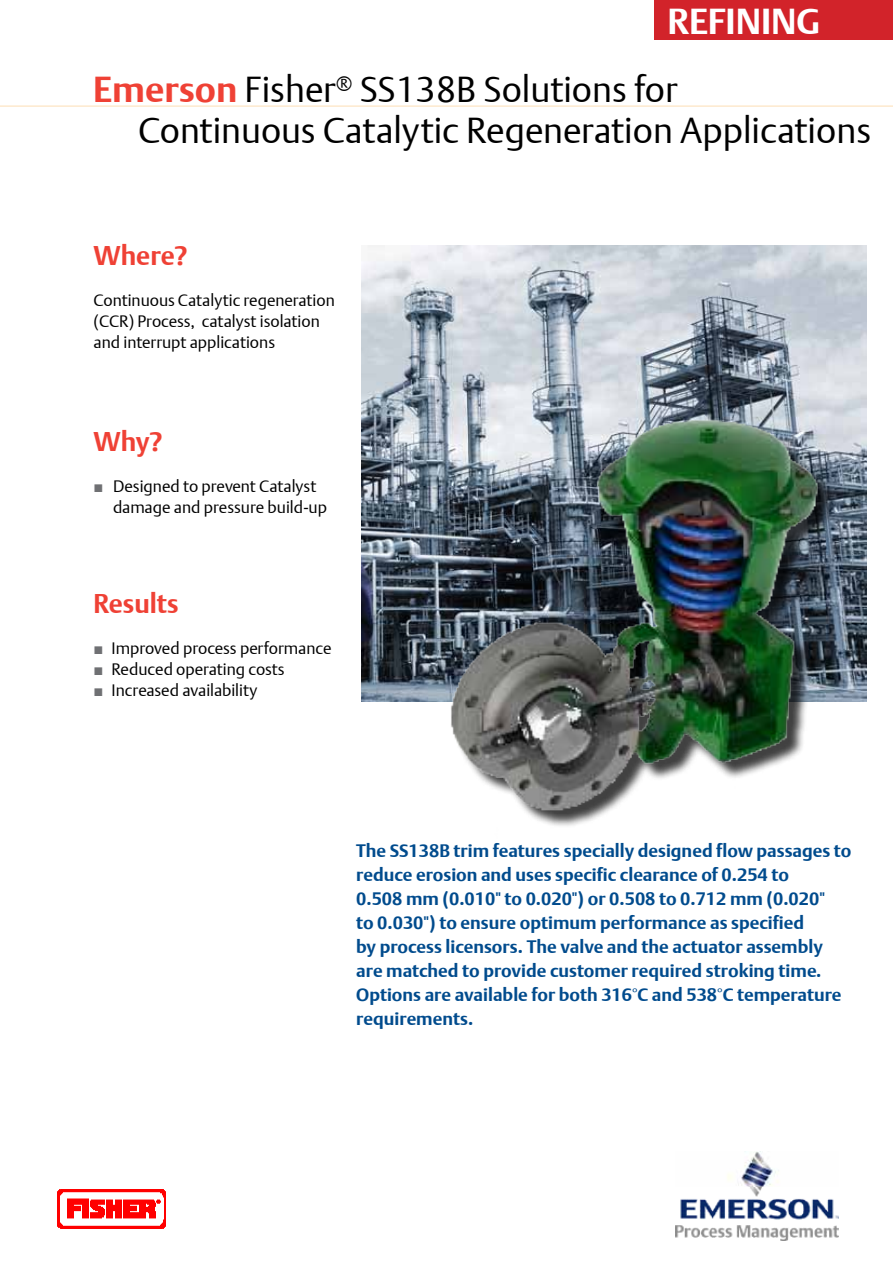
<style>
.page{position:relative;width:893px;height:1263px;background:#fff}
.page>*{position:absolute;margin:0;border:0;box-sizing:border-box;transform-origin:0 0}
.t1{font:36px "DTL Argo T Light";color:#000}
.t2{font:700 36px "DTL Argo T";letter-spacing:-.005em;color:#fff}
.t3{font:700 27px "DTL Argo T";color:#ef4135}
.t4{font:700 18px/24px "DTL Argo T";color:#004b8d}
.t5{font:16.5px/21px "DTL Argo T Light";color:#000}
.s1{font-family:"DTL Argo T";font-weight:700;color:#ef4135}
.s2{font-family:"Arial";color:#6f7073}
</style>
<div class="page">
<img style="left:362px;top:246px;width:504px;height:456px">
<div style="left:655px;top:0;width:238px;height:40px;background:#d2232a"></div>
<img style="left:675px;top:1151px;width:164px;height:89px">
<img style="left:57px;top:1189px;width:109px;height:40px">
<hr style="left:0;top:105px;width:893px;height:2px;background:#faa634">
<img style="left:425px;top:386px;width:404px;height:440px">
<h1 class="t2" style="left:668px;top:0;width:154px">Refining</h1>
<h1 class="t1" style="left:93px;top:68px;width:586px"><span class="s1">Emerson</span> Fisher<sup>®</sup> SS138B Solutions for</h1>
<h1 class="t1" style="left:138px;top:109px;width:734px">Continuous Catalytic Regeneration Applications</h1>
<h2 class="t3" style="left:94px;top:240px;width:96px">Where?</h2>
<p class="t5" style="left:94px;top:290px;width:243px">Continuous Catalytic regeneration (CCR) Process, catalyst isolation and interrupt applications</p>
<h2 class="t3" style="left:94px;top:425px;width:70px">Why?</h2>
<p class="t5" style="left:113px;top:475px;width:216px;text-indent:-20px"><span class="s2">■</span> Designed to prevent Catalyst damage and pressure build-up</p>
<h2 class="t3" style="left:94px;top:587px;width:87px">Results</h2>
<p class="t5" style="left:94px;top:637px;width:239px"><span class="s2">■</span> Improved process performance</p>
<p class="t5" style="left:94px;top:658px;width:193px"><span class="s2">■</span> Reduced operating costs</p>
<p class="t5" style="left:94px;top:679px;width:165px"><span class="s2">■</span> Increased availability</p>
<p class="t4" style="left:356px;top:839px;width:497px">The SS138B trim features specially designed flow passages to reduce erosion and uses specific clearance of 0.254 to<br>0.508 mm (0.010" to 0.020") or 0.508 to 0.712 mm (0.020"<br>to 0.030") to ensure optimum performance as specified<br>by process licensors. The valve and the actuator assembly are matched to provide customer required stroking time.<br>Options are available for both 316°C and 538°C temperature requirements.</p>
</div>
